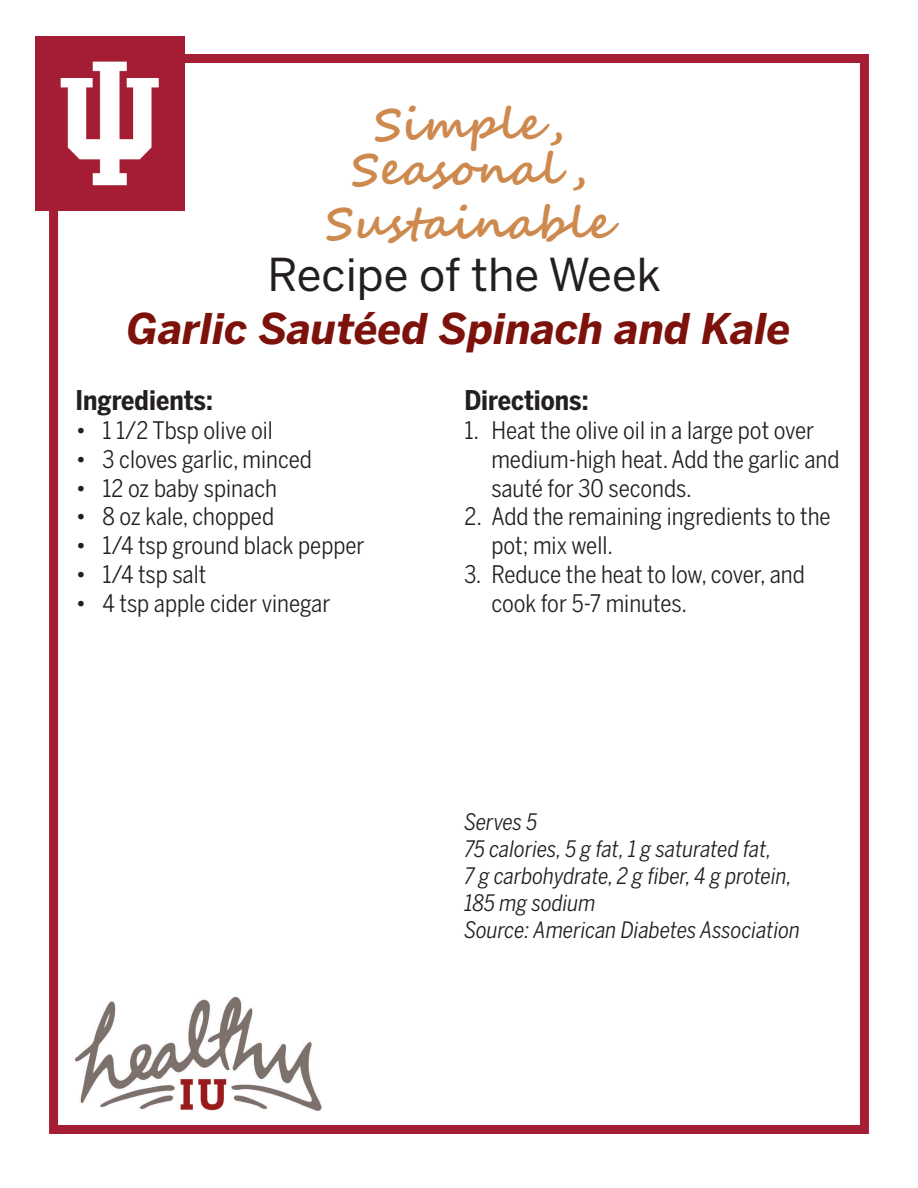
<style>
.page{position:relative;width:918px;height:1188px;background:#fff}
.page>*{position:absolute;margin:0;border:0;box-sizing:border-box;transform-origin:0 0}
.t1{font:700 45px "Segoe Script";color:#cd894e}
.t2{font:45px "Benton Sans";color:#231f20}
.t3{font:italic 700 42px "Benton Sans";color:#7d110b}
.t4{font:700 27px "Benton Sans Cond";color:#231f20}
.t5{font:24px/28.8px "Benton Sans Cond";color:#231f20}
.t6{font:italic 22.5px/27px "Benton Sans Cond";color:#231f20}
</style>
<div class="page">
<div style="left:49px;top:54px;width:820px;height:1080px;border:9px solid #a51e36"></div>
<img style="left:76px;top:997px;width:246px;height:113px">
<img style="left:36px;top:36px;width:149px;height:175px">
<p class="t1" style="left:374px;top:87px;width:190px">Simple ,</p>
<p class="t1" style="left:352px;top:132px;width:236px">Seasonal ,</p>
<p class="t1" style="left:326px;top:186px;width:287px">Sustainable</p>
<p class="t2" style="left:268px;top:248px;width:395px">Recipe of the Week</p>
<p class="t3" style="left:127px;top:302px;width:666px">Garlic Sautéed Spinach and Kale</p>
<p class="t4" style="left:76px;top:384px;width:139px">Ingredients:</p>
<p class="t5" style="left:76px;top:416px;width:199px">• 1 1/2 Tbsp olive oil</p>
<p class="t5" style="left:76px;top:445px;width:238px">• 3 cloves garlic, minced</p>
<p class="t5" style="left:76px;top:473px;width:203px">• 12 oz baby spinach</p>
<p class="t5" style="left:76px;top:502px;width:200px">• 8 oz kale, chopped</p>
<p class="t5" style="left:76px;top:531px;width:291px">• 1/4 tsp ground black pepper</p>
<p class="t5" style="left:76px;top:560px;width:132px">• 1/4 tsp salt</p>
<p class="t5" style="left:76px;top:589px;width:256px">• 4 tsp apple cider vinegar</p>
<p class="t4" style="left:464px;top:384px;width:126px">Directions:</p>
<p class="t5" style="left:491px;top:416px;width:350px;text-indent:-27px">1. Heat the olive oil in a large pot over medium-high heat. Add the garlic and sauté for 30 seconds.</p>
<p class="t5" style="left:491px;top:502px;width:341px;text-indent:-27px">2. Add the remaining ingredients to the pot; mix well.</p>
<p class="t5" style="left:491px;top:560px;width:315px;text-indent:-27px">3. Reduce the heat to low, cover, and cook for 5-7 minutes.</p>
<p class="t6" style="left:464px;top:808px;width:75px">Serves 5</p>
<p class="t6" style="left:464px;top:835px;width:329px">75 calories, 5 g fat, 1 g saturated fat,<br>7 g carbohydrate, 2 g fiber, 4 g protein,<br>185 mg sodium</p>
<p class="t6" style="left:464px;top:916px;width:337px">Source: American Diabetes Association</p>
</div>
